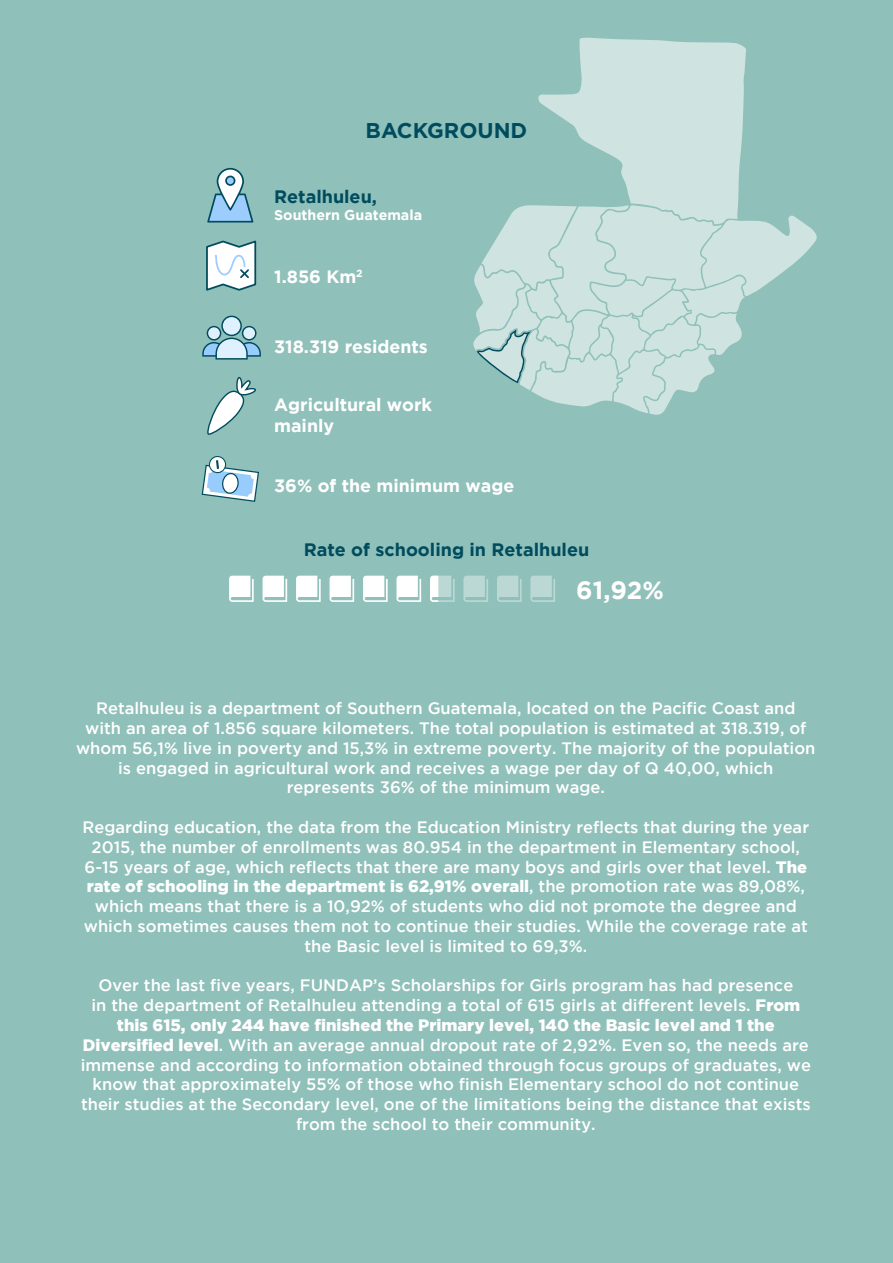
<style>
.page{position:relative;width:893px;height:1263px;background:#90c0ba}
.page>*{position:absolute;margin:0;border:0;box-sizing:border-box;transform-origin:0 0}
.t1{font:700 24.9px "Gotham";color:#fff}
.t2{font:700 21.45px "Gotham";color:#004c5e}
.t3{font:700 18px "Gotham";color:#004c5e}
.t4{font:700 17.85px/21.5px "Gotham";color:#fff}
.t5{font:500 16.5px/19.8px "Gotham";color:#fff;text-align:center}
.t6{font:700 14.25px "Gotham";color:#fff}
.s1{font-weight:900}
</style>
<div class="page">
<svg style="left:473px;top:205px;width:65px;height:190px"></svg>
<svg style="left:538px;top:38px;width:279px;height:377px;fill:#cfe3e1"></svg>
<svg style="left:201px;top:377px;width:58px;height:125px"></svg>
<svg style="left:207px;top:168px;width:46px;height:55px"></svg>
<svg style="left:206px;top:240px;width:51px;height:51px;background:#c7dade"></svg>
<svg style="left:202px;top:316px;width:59px;height:44px"></svg>
<svg style="left:229px;top:576px;width:25px;height:26px"></svg>
<svg style="left:263px;top:576px;width:24px;height:26px"></svg>
<svg style="left:296px;top:576px;width:25px;height:26px"></svg>
<svg style="left:330px;top:576px;width:24px;height:26px"></svg>
<svg style="left:363px;top:576px;width:25px;height:26px"></svg>
<svg style="left:396px;top:576px;width:25px;height:26px"></svg>
<svg style="left:430px;top:576px;width:25px;height:26px"></svg>
<svg style="left:463px;top:576px;width:25px;height:26px"></svg>
<svg style="left:497px;top:576px;width:25px;height:26px"></svg>
<svg style="left:530px;top:576px;width:25px;height:26px"></svg>
<h2 class="t2" style="left:366px;top:118px;width:163px">BACKGROUND</h2>
<p class="t3" style="left:274px;top:186px;width:104px">Retalhuleu,</p>
<p class="t6" style="left:274px;top:207px;width:149px">Southern Guatemala</p>
<p class="t4" style="left:274px;top:266px;width:90px">1.856 Km<sup>2</sup></p>
<p class="t4" style="left:274px;top:336px;width:155px">318.319 residents</p>
<p class="t4" style="left:274px;top:393px;width:159px">Agricultural work mainly</p>
<p class="t4" style="left:274px;top:474px;width:242px">36% of the minimum wage</p>
<p class="t3" style="left:304px;top:539px;width:287px">Rate of schooling in Retalhuleu</p>
<h1 class="t1" style="left:576px;top:576px;width:89px">61,92%</h1>
<p class="t5" style="left:76px;top:698px;width:741px">Retalhuleu is a department of Southern Guatemala, located on the Pacific Coast and with an area of 1.856 square kilometers. The total population is estimated at 318.319, of whom 56,1% live in poverty and 15,3% in extreme poverty. The majority of the population is engaged in agricultural work and receives a wage per day of Q 40,00, which represents 36% of the minimum wage.</p>
<p class="t5" style="left:83px;top:817px;width:728px">Regarding education, the data from the Education Ministry reflects that during the year 2015, the number of enrollments was 80.954 in the department in Elementary school, 6-15 years of age, which reflects that there are many boys and girls over that level. <span class="s1">The rate of schooling in the department is 62,91% overall</span>, the promotion rate was 89,08%, which means that there is a 10,92% of students who did not promote the degree and which sometimes causes them not to continue their studies. While the coverage rate at the Basic level is limited to 69,3%.</p>
<p class="t5" style="left:81px;top:975px;width:732px">Over the last five years, FUNDAP’s Scholarships for Girls program has had presence<br>in the department of Retalhuleu attending a total of 615 girls at different levels. <span class="s1">From this 615, only 244 have finished the Primary level, 140 the Basic level and 1 the Diversified level</span>. With an average annual dropout rate of 2,92%. Even so, the needs are immense and according to information obtained through focus groups of graduates, we know that approximately 55% of those who finish Elementary school do not continue their studies at the Secondary level, one of the limitations being the distance that exists from the school to their community.</p>
</div>
